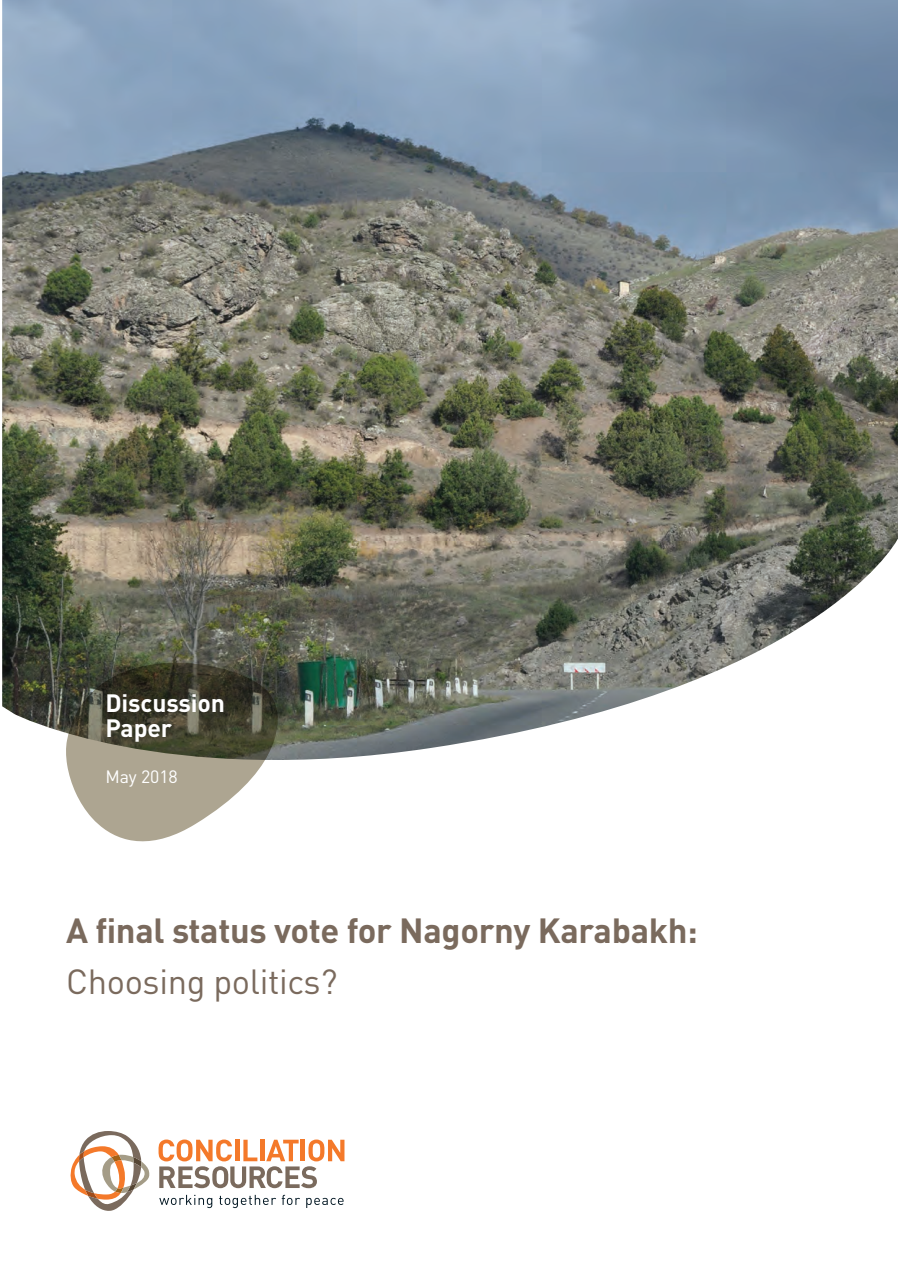
<style>
.page{position:relative;width:898px;height:1270px;background:#fff}
.page>*{position:absolute;margin:0;border:0;box-sizing:border-box;transform-origin:0 0}
.cover_brown{font:700 34.5px/51px "DIN Pro";letter-spacing:-.01em;color:#7a6a5d}
.t1{font:700 24.75px/24.8px "DIN Pro";letter-spacing:-.005em;color:#fff}
.t2{font:17.7px "DIN Pro";letter-spacing:-.005em;color:#fff}
.s1{font-weight:400}
</style>
<div class="page">
<img style="left:2px;top:0;width:895px;height:760px">
<svg style="left:70px;top:1131px;width:80px;height:79px"></svg>
<svg style="left:158px;top:1139px;width:186px;height:49px"></svg>
<svg style="left:159px;top:1194px;width:53px;height:13px"></svg>
<svg style="left:219px;top:1194px;width:81px;height:13px"></svg>
<svg style="left:306px;top:1197px;width:37px;height:10px"></svg>
<svg style="left:66px;top:662px;width:215px;height:180px"></svg>
<svg style="left:894px;top:0;width:4px;height:3px"></svg>
<p class="t1" style="left:105px;top:688px;width:121px">Discussion<br>Paper</p>
<p class="t2" style="left:105px;top:762px;width:74px">May 2018</p>
<p class="cover_brown" style="left:66px;top:901px;width:633px">A final status vote for Nagorny Karabakh:<br><span class="s1">Choosing politics?</span></p>
</div>
